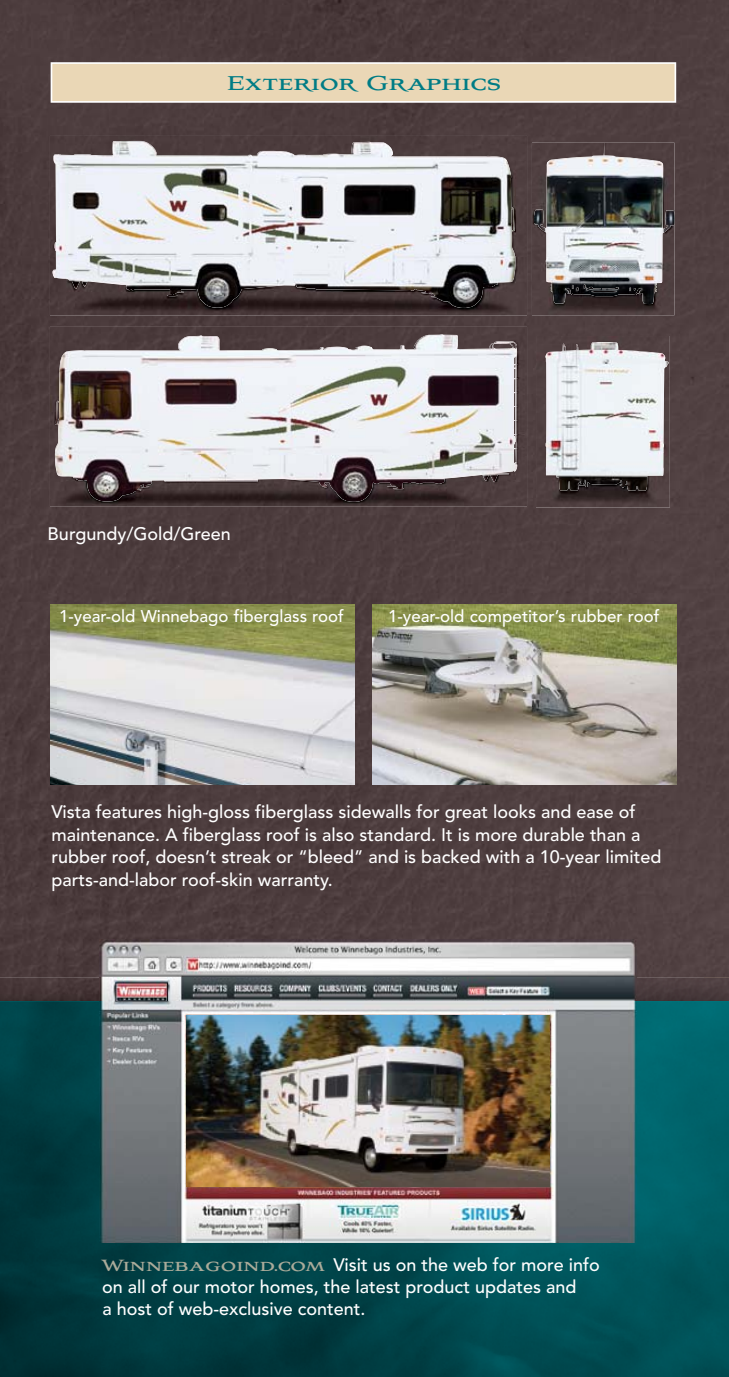
<style>
.page{position:relative;width:729px;height:1377px;background:#fff}
.page>*{position:absolute;margin:0;border:0;box-sizing:border-box;transform-origin:0 0}
.t1{font:700 24.75px "Aviano";color:#007c85}
.t2{font:500 18px/22.5px "Avenir";color:#fff}
.t3{font:500 16.88px "Avenir";color:#fff}
.s1{font-family:"Aviano";font-weight:700;font-size:20.25px;color:#aaab9a}
</style>
<div class="page">
<div style="left:0;top:0;width:729px;height:978px;background:#4d3d3e"></div>
<img style="left:0;top:978px;width:99px;height:23px">
<img style="left:636px;top:978px;width:93px;height:23px">
<img style="left:0;top:1001px;width:129px;height:376px">
<img style="left:579px;top:1001px;width:150px;height:376px">
<img style="left:129px;top:1243px;width:450px;height:134px">
<img style="left:50px;top:136px;width:477px;height:179px">
<img style="left:50px;top:327px;width:477px;height:179px">
<img style="left:532px;top:143px;width:142px;height:172px">
<svg style="left:51px;top:62px;width:625px;height:41px;background:#e9d8ba"></svg>
<img style="left:99px;top:940px;width:537px;height:303px">
<img style="left:186px;top:1015px;width:363px;height:172px">
<img style="left:51px;top:604px;width:304px;height:181px">
<img style="left:372px;top:604px;width:304px;height:181px">
<img style="left:536px;top:336px;width:134px;height:172px">
<img style="left:545px;top:342px;width:124px;height:149px">
<img style="left:547px;top:155px;width:103px;height:149px">
<img style="left:52px;top:141px;width:412px;height:167px">
<img style="left:59px;top:335px;width:295px;height:149px">
<h1 class="t1" style="left:228px;top:67px;width:275px">Exterior Graphics</h1>
<p class="t2" style="left:48px;top:525px;width:185px">Burgundy/Gold/Green</p>
<p class="t3" style="left:59px;top:610px;width:286px">1-year-old Winnebago fiberglass roof</p>
<p class="t3" style="left:388px;top:610px;width:273px">1-year-old competitor’s rubber roof</p>
<p class="t2" style="left:51px;top:803px;width:611px">Vista features high-gloss fiberglass sidewalls for great looks and ease of maintenance. A fiberglass roof is also standard. It is more durable than a rubber roof, doesn’t streak or “bleed” and is backed with a 10-year limited parts-and-labor roof-skin warranty.</p>
<p class="t2" style="left:101px;top:1256px;width:500px;line-height:21.6px"><span class="s1">Winnebagoind.com</span> Visit us on the web for more info on all of our motor homes, the latest product updates and<br>a host of web-exclusive content.</p>
</div>
